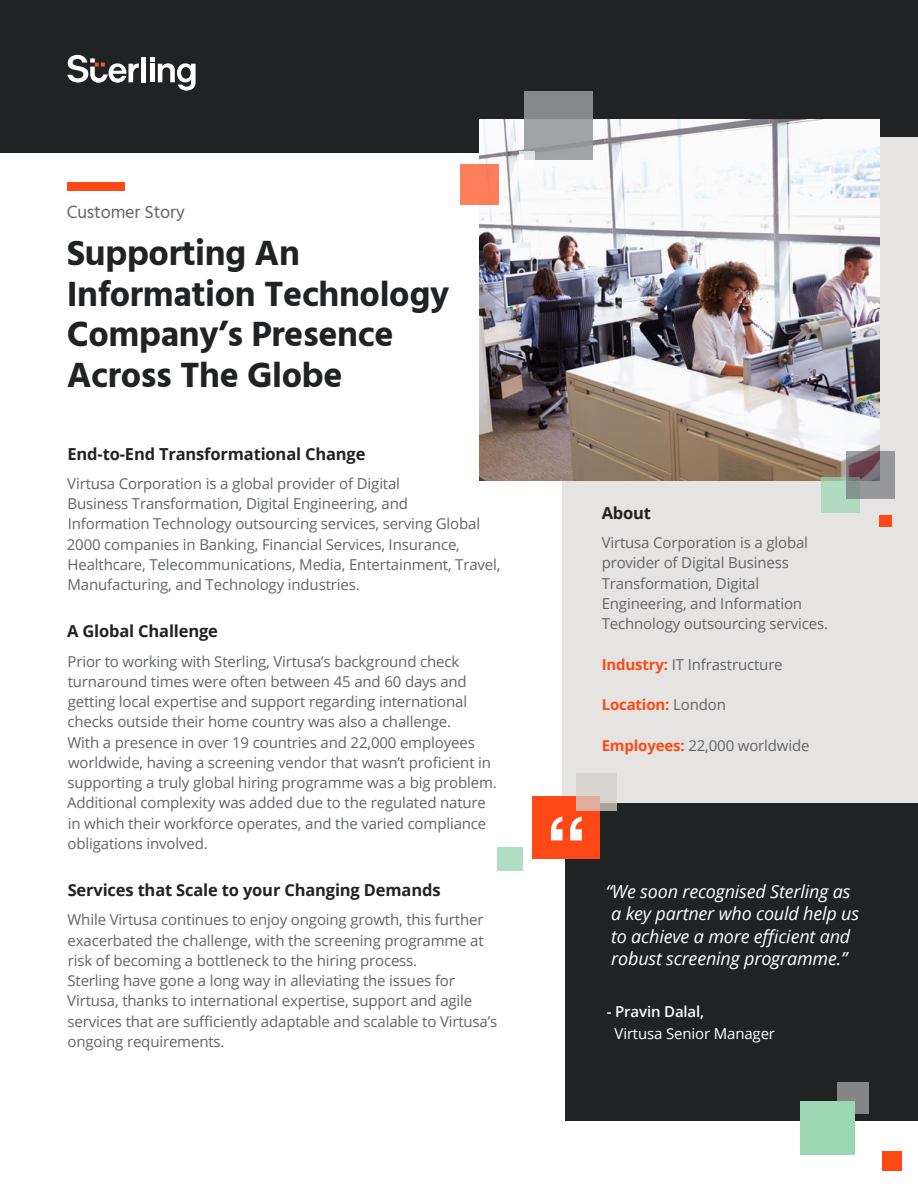
<style>
.page{position:relative;width:918px;height:1188px;background:#fff}
.page>*{position:absolute;margin:0;border:0;box-sizing:border-box;transform-origin:0 0}
.t1{font:700 36px/40.5px "Hind";letter-spacing:-.01em;color:#212223}
.t2{font:italic 18px/22.5px "Open Sans";letter-spacing:-.01em;color:#fff}
.t3{font:18px "Hind";letter-spacing:-.01em;color:#61646a}
.t4{font:700 16.5px "Open Sans";letter-spacing:-.01em;color:#212223}
.t5{font:15px/20.2px "Open Sans";letter-spacing:-.01em;color:#61646a}
.t6{font:15px "Open Sans";letter-spacing:-.01em;color:#fff}
.t7{font:700 15px "Open Sans";letter-spacing:-.01em;color:#fe4815}
.t8{font:600 15px "Open Sans";letter-spacing:-.01em;color:#fff}
.s1{font-weight:700;color:#fe4815}
.s2{font-weight:400;color:#61646a}
</style>
<div class="page">
<div style="left:0;top:0;width:918px;height:153px;background:#212223"></div>
<hr style="left:142px;top:57px;width:4px;height:25px;background:#fff">
<svg style="left:150px;top:57px;width:46px;height:34px"></svg>
<svg style="left:67px;top:55px;width:72px;height:28px"></svg>
<div style="left:562px;top:137px;width:356px;height:672px;background:#e6e4e2"></div>
<div style="left:566px;top:803px;width:352px;height:317px;background:#212223"></div>
<div style="left:532px;top:796px;width:68px;height:63px;background:#fe4815"></div>
<svg style="left:551px;top:817px;width:31px;height:23px"></svg>
<div style="left:497px;top:847px;width:25px;height:23px;background:#afdfc2"></div>
<svg style="left:576px;top:773px;width:41px;height:37px;background:#d5c8c0"></svg>
<div style="left:883px;top:1151px;width:19px;height:19px;background:#fe4815"></div>
<div style="left:837px;top:1083px;width:32px;height:31px;background:#858585"></div>
<div style="left:800px;top:1102px;width:55px;height:53px;background:#9cd7b3"></div>
<img style="left:479px;top:119px;width:400px;height:361px">
<svg style="left:525px;top:91px;width:68px;height:68px;background:#949697"></svg>
<div style="left:460px;top:165px;width:38px;height:40px;background:#fd7e5b"></div>
<div style="left:879px;top:515px;width:12px;height:12px;background:#fe4815"></div>
<svg style="left:822px;top:477px;width:38px;height:36px"></svg>
<svg style="left:846px;top:452px;width:48px;height:47px;background:#857e82"></svg>
<svg style="left:519px;top:151px;width:16px;height:16px"></svg>
<div style="left:68px;top:183px;width:57px;height:8px;background:#fe4815"></div>
<p class="t3" style="left:67px;top:200px;width:120px">Customer Story</p>
<h1 class="t1" style="left:67px;top:232px;width:384px">Supporting An<br>Information Technology<br>Company’s Presence<br>Across The Globe</h1>
<p class="t4" style="left:68px;top:442px;width:299px">End-to-End Transformational Change</p>
<p class="t5" style="left:67px;top:473px;width:435px">Virtusa Corporation is a global provider of Digital<br>Business Transformation, Digital Engineering, and<br>Information Technology outsourcing services, serving Global 2000 companies in Banking, Financial Services, Insurance, Healthcare, Telecommunications, Media, Entertainment, Travel, Manufacturing, and Technology industries.</p>
<p class="t4" style="left:67px;top:620px;width:152px">A Global Challenge</p>
<p class="t5" style="left:67px;top:651px;width:431px">Prior to working with Sterling, Virtusa’s background check turnaround times were often between 45 and 60 days and getting local expertise and support regarding international checks outside their home country was also a challenge.<br>With a presence in over 19 countries and 22,000 employees worldwide, having a screening vendor that wasn’t proficient in supporting a truly global hiring programme was a big problem.<br>Additional complexity was added due to the regulated nature in which their workforce operates, and the varied compliance obligations involved.</p>
<p class="t4" style="left:68px;top:879px;width:374px">Services that Scale to your Changing Demands</p>
<p class="t5" style="left:67px;top:910px;width:432px">While Virtusa continues to enjoy ongoing growth, this further exacerbated the challenge, with the screening programme at risk of becoming a bottleneck to the hiring process.<br>Sterling have gone a long way in alleviating the issues for Virtusa, thanks to international expertise, support and agile services that are sufficiently adaptable and scalable to Virtusa’s ongoing requirements.</p>
<p class="t4" style="left:602px;top:501px;width:51px">About</p>
<p class="t5" style="left:602px;top:532px;width:228px">Virtusa Corporation is a global provider of Digital Business<br>Transformation, Digital<br>Engineering, and Information<br>Technology outsourcing services.</p>
<p class="t5" style="left:602px;top:654px;width:183px"><span class="s1">Industry:</span> IT Infrastructure</p>
<p class="t7" style="left:602px;top:694px;width:126px">Location: <span class="s2">London</span></p>
<p class="t5" style="left:602px;top:735px;width:209px"><span class="s1">Employees:</span> 22,000 worldwide</p>
<p class="t2" style="left:606px;top:880px;width:255px">“We soon recognised Sterling as a key partner who could help us to achieve a more efficient and robust screening programme.”</p>
<p class="t8" style="left:607px;top:1001px;width:99px">- Pravin Dalal,</p>
<p class="t6" style="left:615px;top:1024px;width:162px">Virtusa Senior Manager</p>
</div>
